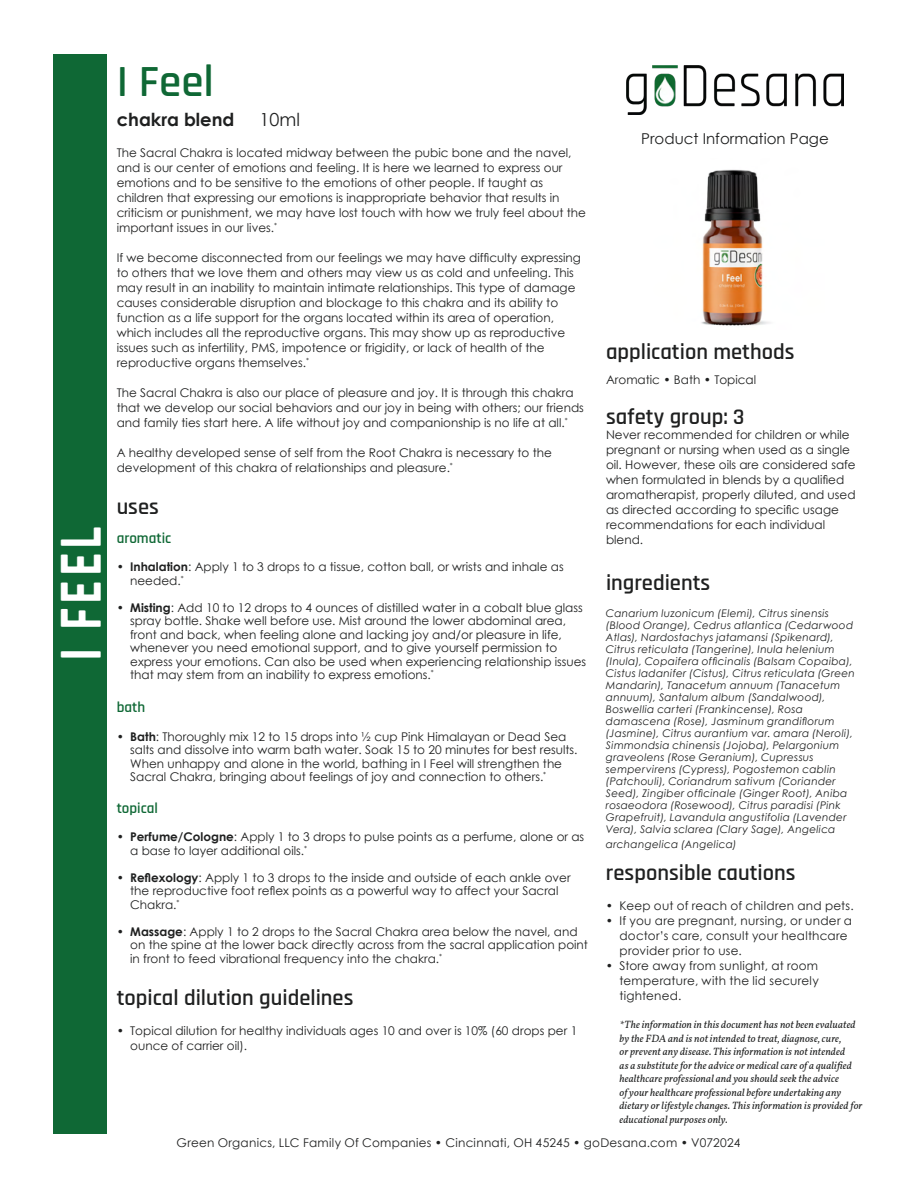
<style>
.page{position:relative;width:918px;height:1188px;background:#fff}
.page>*{position:absolute;margin:0;border:0;box-sizing:border-box;transform-origin:0 0}
.t1{font:700 61.8px "Rajdhani";color:#fff;scale:.8 1}
.t2{font:600 45px "Rajdhani";color:#0f6835}
.t3{font:600 22.5px "Rajdhani";color:#1f2020}
.t4{font:700 18px "Century Gothic";color:#1f2020}
.t5{font:18px "Century Gothic";color:#1f2020}
.t6{font:15px "Century Gothic";color:#1f2020}
.t7{font:600 15px "Rajdhani";color:#0f6835}
.Paragraph_Style{font:12px/15px "Century Gothic";color:#1f2020}
.Paragraph_Style-2{font:12px/15px "Century Gothic";letter-spacing:.02em;color:#1f2020}
.Paragraph_Style-3{font:italic 10.5px/12px "Century Gothic";letter-spacing:.025em;color:#1f2020}
.t8{font:italic 10.5px/13.5px "Vollkorn";letter-spacing:.01em;color:#1f2020}
.s1{font-weight:700}
</style>
<div class="page">
<div style="left:53px;top:54px;width:54px;height:1080px;background:#0f6835"></div>
<img style="left:627px;top:66px;width:216px;height:49px">
<img style="left:701px;top:169px;width:69px;height:157px">
<p class="t1" style="left:43px;top:661px;width:170px;rotate:-90deg">I FEEL</p>
<p class="t2" style="left:117px;top:55px;width:99px">I Feel</p>
<p class="t4" style="left:117px;top:106px;width:119px">chakra blend</p>
<p class="t5" style="left:260px;top:107px;width:42px">10ml</p>
<p class="Paragraph_Style" style="left:117px;top:145px;width:471px">The Sacral Chakra is located midway between the pubic bone and the navel, and is our center of emotions and feeling. It is here we learned to express our emotions and to be sensitive to the emotions of other people. If taught as children that expressing our emotions is inappropriate behavior that results in criticism or punishment, we may have lost touch with how we truly feel about the important issues in our lives.<sup>*</sup></p>
<p class="Paragraph_Style" style="left:117px;top:250px;width:466px">If we become disconnected from our feelings we may have difficulty expressing to others that we love them and others may view us as cold and unfeeling. This may result in an inability to maintain intimate relationships. This type of damage causes considerable disruption and blockage to this chakra and its ability to function as a life support for the organs located within its area of operation, which includes all the reproductive organs. This may show up as reproductive issues such as infertility, PMS, impotence or frigidity, or lack of health of the reproductive organs themselves.<sup>*</sup></p>
<p class="Paragraph_Style" style="left:117px;top:385px;width:469px">The Sacral Chakra is also our place of pleasure and joy. It is through this chakra that we develop our social behaviors and our joy in being with others; our friends and family ties start here. A life without joy and companionship is no life at all.<sup>*</sup></p>
<p class="Paragraph_Style" style="left:117px;top:445px;width:437px">A healthy developed sense of self from the Root Chakra is necessary to the development of this chakra of relationships and pleasure.<sup>*</sup></p>
<p class="t3" style="left:117px;top:494px;width:44px">uses</p>
<p class="t7" style="left:117px;top:529px;width:56px">aromatic</p>
<p class="Paragraph_Style" style="left:130px;top:560px;width:435px;line-height:13.5px;text-indent:-14px"><span class="s1">• Inhalation</span>: Apply 1 to 3 drops to a tissue, cotton ball, or wrists and inhale as needed.<sup>*</sup></p>
<p class="Paragraph_Style" style="left:130px;top:601px;width:458px;line-height:13.5px;text-indent:-14px"><span class="s1">• Misting</span>: Add 10 to 12 drops to 4 ounces of distilled water in a cobalt blue glass spray bottle. Shake well before use. Mist around the lower abdominal area, front and back, when feeling alone and lacking joy and/or pleasure in life, whenever you need emotional support, and to give yourself permission to express your emotions. Can also be used when experiencing relationship issues that may stem from an inability to express emotions.<sup>*</sup></p>
<p class="t7" style="left:117px;top:699px;width:30px">bath</p>
<p class="Paragraph_Style" style="left:130px;top:730px;width:449px;line-height:13.5px;text-indent:-14px"><span class="s1">• Bath</span>: Thoroughly mix 12 to 15 drops into ½ cup Pink Himalayan or Dead Sea salts and dissolve into warm bath water. Soak 15 to 20 minutes for best results.<br>When unhappy and alone in the world, bathing in I Feel will strengthen the Sacral Chakra, bringing about feelings of joy and connection to others.<sup>*</sup></p>
<p class="t7" style="left:117px;top:799px;width:43px">topical</p>
<p class="Paragraph_Style" style="left:130px;top:830px;width:456px;line-height:13.5px;text-indent:-14px"><span class="s1">• Perfume/Cologne</span>: Apply 1 to 3 drops to pulse points as a perfume, alone or as a base to layer additional oils.<sup>*</sup></p>
<p class="Paragraph_Style" style="left:130px;top:871px;width:442px;line-height:13.5px;text-indent:-14px"><span class="s1">• Reflexology</span>: Apply 1 to 3 drops to the inside and outside of each ankle over the reproductive foot reflex points as a powerful way to affect your Sacral<br>Chakra.<sup>*</sup></p>
<p class="Paragraph_Style" style="left:130px;top:925px;width:459px;line-height:13.5px;text-indent:-14px"><span class="s1">• Massage</span>: Apply 1 to 2 drops to the Sacral Chakra area below the navel, and on the spine at the lower back directly across from the sacral application point in front to feed vibrational frequency into the chakra.<sup>*</sup></p>
<p class="t3" style="left:117px;top:984px;width:238px">topical dilution guidelines</p>
<p class="Paragraph_Style" style="left:130px;top:1023px;width:449px;text-indent:-14px">• Topical dilution for healthy individuals ages 10 and over is 10% (60 drops per 1 ounce of carrier oil).</p>
<p class="t6" style="left:641px;top:128px;width:189px">Product Information Page</p>
<p class="t3" style="left:606px;top:339px;width:190px">application methods</p>
<p class="Paragraph_Style" style="left:606px;top:372px;width:152px">Aromatic • Bath • Topical</p>
<p class="t3" style="left:606px;top:403px;width:140px">safety group: 3</p>
<p class="Paragraph_Style" style="left:606px;top:427px;width:251px">Never recommended for children or while pregnant or nursing when used as a single oil. However, these oils are considered safe when formulated in blends by a qualified aromatherapist, properly diluted, and used as directed according to specific usage recommendations for each individual blend.</p>
<p class="t3" style="left:606px;top:570px;width:106px">ingredients</p>
<p class="Paragraph_Style-3" style="left:606px;top:607px;width:250px">Canarium luzonicum (Elemi), Citrus sinensis (Blood Orange), Cedrus atlantica (Cedarwood Atlas), Nardostachys jatamansi (Spikenard), Citrus reticulata (Tangerine), Inula helenium (Inula), Copaifera officinalis (Balsam Copaiba), Cistus ladanifer (Cistus), Citrus reticulata (Green Mandarin), Tanacetum annuum (Tanacetum annuum), Santalum album (Sandalwood), Boswellia carteri (Frankincense), Rosa damascena (Rose), Jasminum grandiflorum (Jasmine), Citrus aurantium var. amara (Neroli), Simmondsia chinensis (Jojoba), Pelargonium graveolens (Rose Geranium), Cupressus sempervirens (Cypress), Pogostemon cablin (Patchouli), Coriandrum sativum (Coriander Seed), Zingiber officinale (Ginger Root), Aniba rosaeodora (Rosewood), Citrus paradisi (Pink Grapefruit), Lavandula angustifolia (Lavender Vera), Salvia sclarea (Clary Sage), Angelica</p>
<p class="Paragraph_Style-3" style="left:606px;top:838px;width:132px">archangelica (Angelica)</p>
<p class="t3" style="left:606px;top:859px;width:191px">responsible cautions</p>
<p class="Paragraph_Style-2" style="left:606px;top:898px;width:249px">• Keep out of reach of children and pets.</p>
<p class="Paragraph_Style-2" style="left:619px;top:913px;width:234px;text-indent:-14px">• If you are pregnant, nursing, or under a doctor’s care, consult your healthcare provider prior to use.</p>
<p class="Paragraph_Style" style="left:619px;top:958px;width:201px;text-align:justify;text-indent:-14px">• Store away from sunlight, at room temperature, with the lid securely tightened.</p>
<p class="t8" style="left:620px;top:1017px;width:245px">*The information in this document has not been evaluated by the FDA and is not intended to treat, diagnose, cure,<br>or prevent any disease. This information is not intended<br>as a substitute for the advice or medical care of a qualified healthcare professional and you should seek the advice<br>of your healthcare professional before undertaking any dietary or lifestyle changes. This information is provided for educational purposes only.</p>
<p class="Paragraph_Style-2" style="left:176px;top:1135px;width:566px">Green Organics, LLC Family Of Companies • Cincinnati, OH 45245 • goDesana.com • V072024</p>
</div>
